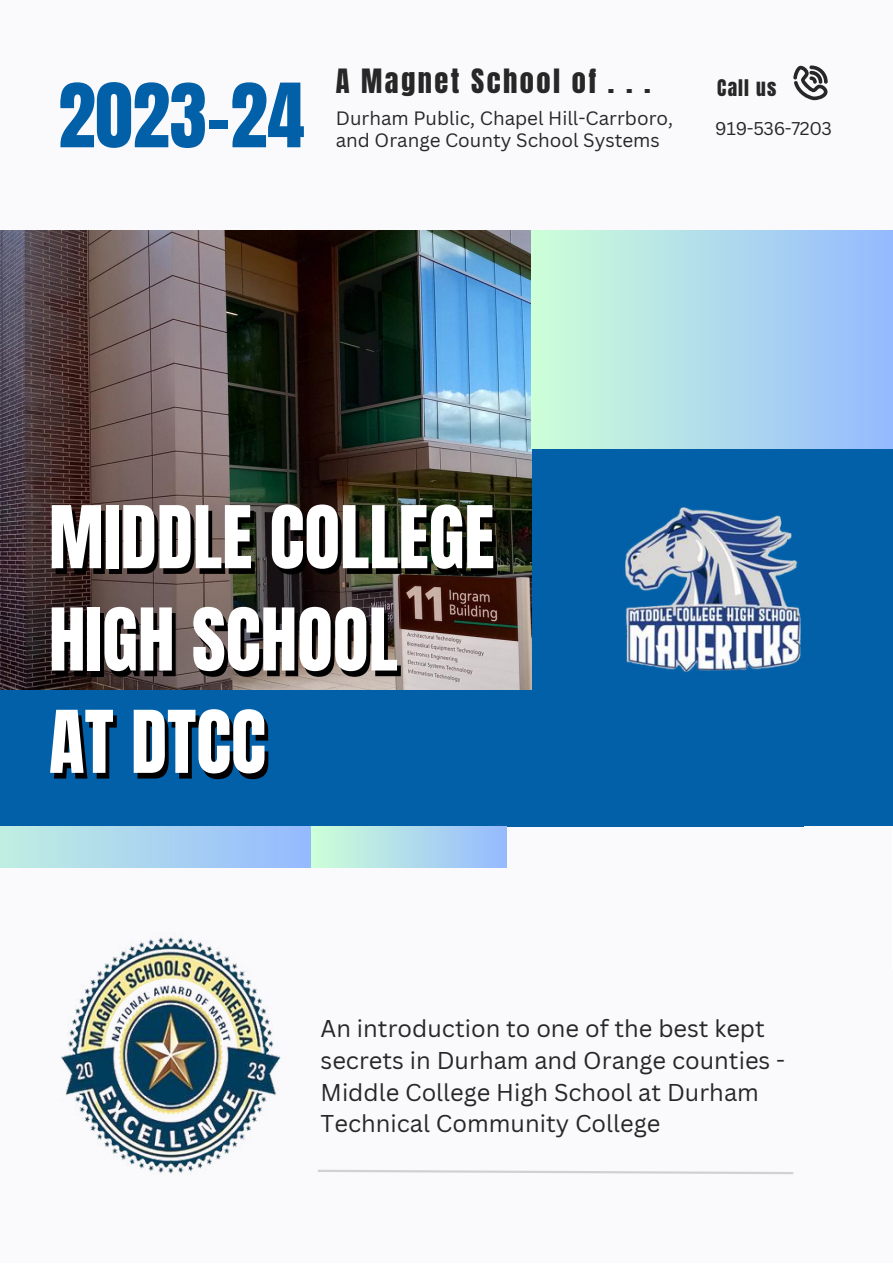
<style>
.page{position:relative;width:893px;height:1264px;background:#fff}
.page>*{position:absolute;margin:0;border:0;box-sizing:border-box;transform-origin:0 0}
.t1{font:75.15px "Anton";color:#0260a8}
.t2{font:73.5px/102.3px "Anton";color:#fff}
.t3{font:28.5px "Anton";letter-spacing:.085em;color:#272727}
.t4{font:23.7px/31.8px "Canva Sans";color:#272727}
.t5{font:19.5px "Anton";letter-spacing:.06em;color:#272727}
.t6{font:18.75px "Canva Sans";color:#272727}
.t7{font:18px "Canva Sans";letter-spacing:-.02em;color:#272727}
</style>
<div class="page">
<div style="left:0;top:0;width:892px;height:1262px;background:#faf9fb"></div>
<div style="left:0;top:449px;width:803px;height:377px;background:#0260a8"></div>
<div style="left:0;top:826px;width:311px;height:41px;background:linear-gradient(to right,#bfeee1,#94baff)"></div>
<div style="left:311px;top:826px;width:195px;height:41px;background:linear-gradient(to right,#cdffd8,#95baff)"></div>
<svg style="left:318px;top:1169px;width:476px;height:5px"></svg>
<svg style="left:793px;top:65px;width:34px;height:35px"></svg>
<img style="left:61px;top:937px;width:220px;height:237px">
<img style="left:892px;top:543px;width:1px;height:283px">
<div style="left:793px;top:231px;width:99px;height:595px;background:#0260a8"></div>
<img style="left:625px;top:507px;width:176px;height:165px">
<img style="left:0;top:231px;width:532px;height:458px">
<div style="left:532px;top:231px;width:360px;height:218px;background:linear-gradient(to right,#cdffd8,#95bafe)"></div>
<h1 class="t1" style="left:58px;top:62px;width:248px">2023-24</h1>
<p class="t3" style="left:336px;top:60px;width:316px">A Magnet School of . . .</p>
<p class="t5" style="left:717px;top:74px;width:60px">Call us</p>
<p class="t6" style="left:336px;top:105px;width:339px">Durham Public, Chapel Hill-Carrboro,</p>
<p class="t7" style="left:715px;top:116px;width:118px">919-536-7203</p>
<p class="t6" style="left:336px;top:127px;width:326px">and Orange County School Systems</p>
<h2 class="t2" style="left:49px;top:487px;width:447px">MIDDLE COLLEGE<br>HIGH SCHOOL<br>AT DTCC</h2>
<p class="t4" style="left:320px;top:1011px;width:466px">An introduction to one of the best kept secrets in Durham and Orange counties - Middle College High School at Durham Technical Community College</p>
</div>
